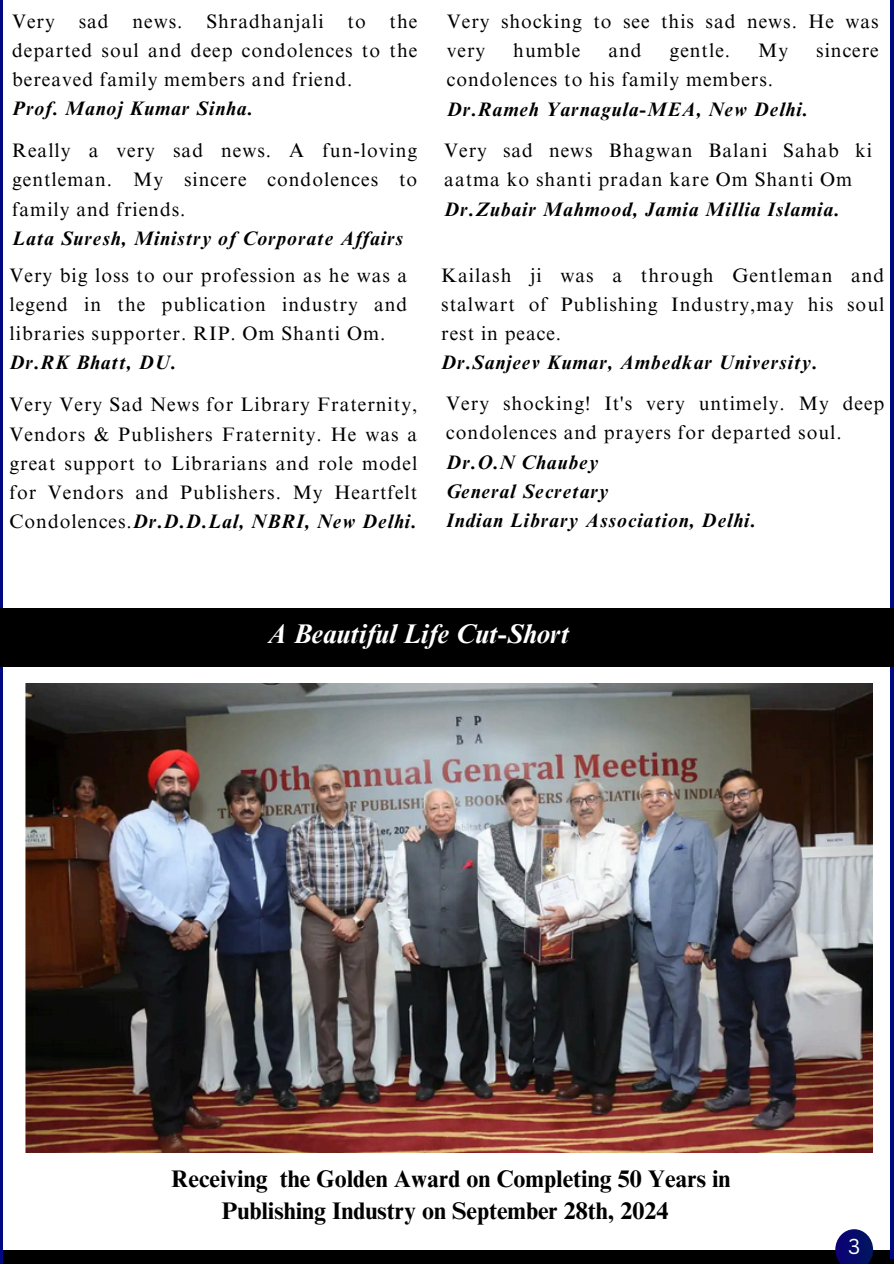
<style>
.page{position:relative;width:894px;height:1264px;background:#fff}
.page>*{position:absolute;margin:0;border:0;box-sizing:border-box;transform-origin:0 0}
.t1{font:italic 700 27px "Times NRMT Pro";color:#fff}
.t2{font:700 24px/32.7px "Times NRMT Pro";color:#000;text-align:center}
.t3{font:21px "Canva Sans";color:#fff}
.t4{font:19.5px/29.2px "Times NRMT Pro";letter-spacing:.05em;color:#000;text-align:justify}
.t5{font:italic 700 19.5px "Times NRMT Pro";letter-spacing:.05em;color:#000}
.s1{font-weight:700;font-style:italic}
</style>
<div class="page">
<div style="left:0;top:1249px;width:893px;height:14px;background:#000"></div>
<hr style="left:0;top:0;width:3px;height:1263px;background:#000982">
<svg style="left:889px;top:0;width:4px;height:1258px;fill:#000982"></svg>
<img style="left:25px;top:683px;width:846px;height:468px">
<div style="left:0;top:608px;width:893px;height:59px;background:#000"></div>
<svg style="left:835px;top:1229px;width:37px;height:34px"></svg>
<p class="t4" style="left:12px;top:9px;width:406px">Very sad news. Shradhanjali to the departed soul and deep condolences to the bereaved family members and friend.</p>
<p class="t5" style="left:12px;top:101px;width:242px">Prof. Manoj Kumar Sinha.</p>
<p class="t4" style="left:12px;top:138px;width:406px">Really a very sad news. A fun-loving gentleman. My sincere condolences to family and friends.</p>
<p class="t5" style="left:12px;top:231px;width:392px">Lata Suresh, Ministry of Corporate Affairs</p>
<p class="t4" style="left:10px;top:263px;width:399px">Very big loss to our profession as he was a legend in the publication industry and libraries supporter. RIP. Om Shanti Om.</p>
<p class="t5" style="left:10px;top:355px;width:168px">Dr.RK Bhatt, DU.</p>
<p class="t4" style="left:10px;top:392px;width:409px">Very Very Sad News for Library Fraternity, Vendors &amp; Publishers Fraternity. He was a great support to Librarians and role model for Vendors and Publishers. My Heartfelt Condolences.<span class="s1">Dr.D.D.Lal, NBRI, New Delhi.</span></p>
<p class="t4" style="left:446px;top:9px;width:433px">Very shocking to see this sad news. He was very</p>
<p class="t4" style="left:513px;top:38px;width:69px">humble</p>
<p class="t4" style="left:608px;top:38px;width:35px">and</p>
<p class="t4" style="left:669px;top:38px;width:62px">gentle.</p>
<p class="t4" style="left:758px;top:38px;width:32px">My</p>
<p class="t4" style="left:816px;top:38px;width:64px">sincere</p>
<p class="t4" style="left:446px;top:67px;width:328px">condolences to his family members.</p>
<p class="t5" style="left:446px;top:102px;width:362px">Dr.Rameh Yarnagula-MEA, New Delhi.</p>
<p class="t4" style="left:444px;top:138px;width:429px">Very sad news Bhagwan Balani Sahab ki aatma ko shanti pradan kare Om Shanti Om</p>
<p class="t5" style="left:444px;top:201px;width:396px">Dr.Zubair Mahmood, Jamia Millia Islamia.</p>
<p class="t4" style="left:441px;top:263px;width:444px">Kailash ji was a through Gentleman and stalwart of Publishing Industry,may his soul rest in peace.</p>
<p class="t5" style="left:441px;top:355px;width:378px">Dr.Sanjeev Kumar, Ambedkar University.</p>
<h1 class="t4" style="left:446px;top:391px;width:439px">Very shocking! It's very untimely. My deep condolences and prayers for departed soul.</h1>
<p class="t5" style="left:446px;top:454px;width:153px">Dr.O.N Chaubey</p>
<h2 class="t5" style="left:446px;top:484px;width:164px">General Secretary</h2>
<p class="t5" style="left:446px;top:513px;width:311px">Indian Library Association, Delhi.</p>
<p class="t1" style="left:267px;top:623px;width:304px">A Beautiful Life Cut-Short</p>
<p class="t2" style="left:171px;top:1164px;width:560px">Receiving the Golden Award on Completing 50 Years in<br>Publishing Industry on September 28th, 2024</p>
<p class="t3" style="left:847px;top:1231px;width:14px">3</p>
</div>
